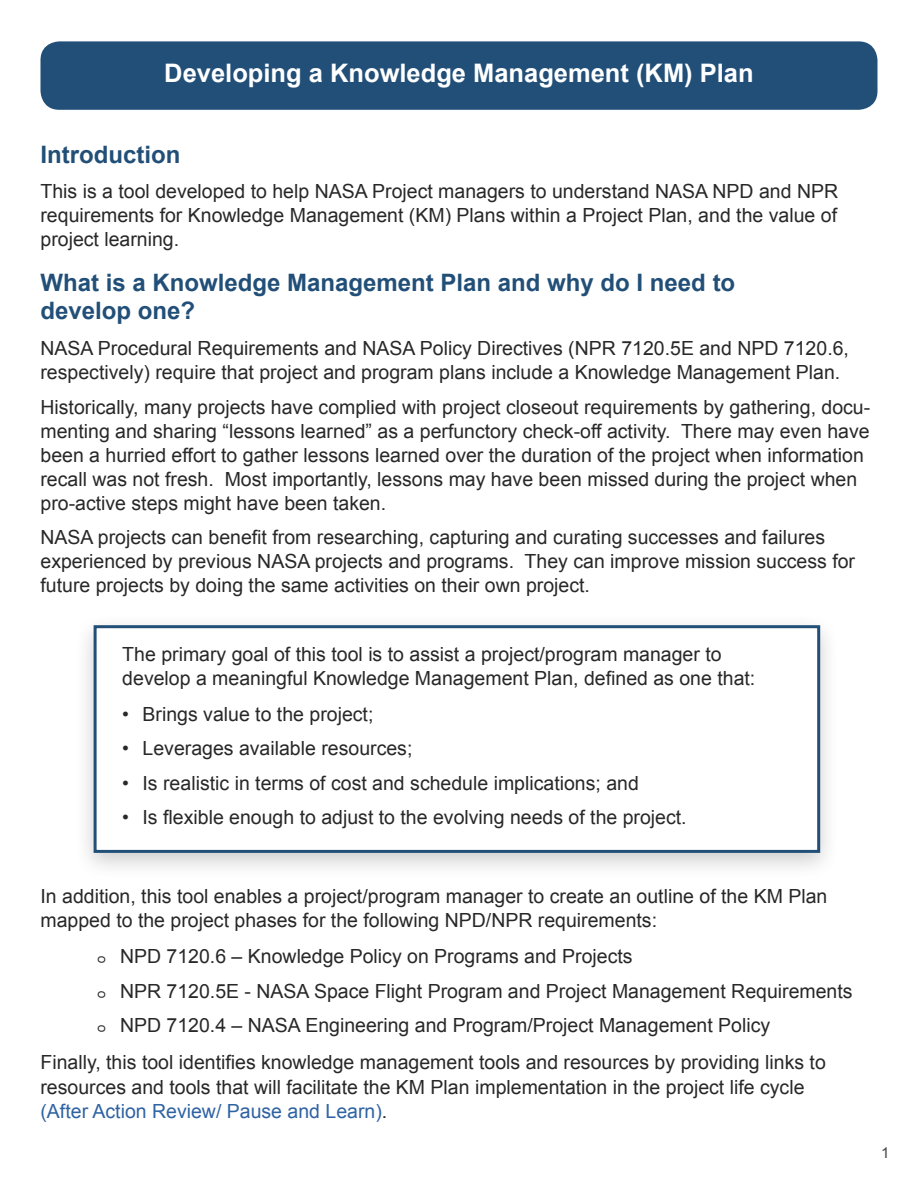
<style>
.page{position:relative;width:918px;height:1188px;background:#fff}
.page>*{position:absolute;margin:0;border:0;box-sizing:border-box;transform-origin:0 0}
.t1{font:700 25.5px "Arial";color:#fff}
.t2{font:700 24px/28.5px "Arial";color:#224f78}
.t3{font:19.5px/24px "Arial";color:#292829}
.t4{font:15px "Arial";color:#454547}
.s1{font-family:"Helvetica Neue";font-size:13.5px}
.s2{color:#2f63a2}
</style>
<div class="page">
<div style="left:40px;top:41px;width:838px;height:69px;background:#224f78;border-radius:19px"></div>
<div style="left:74px;top:612px;width:766px;height:268px;background:#000;opacity:.2"></div>
<div style="left:94px;top:625px;width:726px;height:228px;background:#fff;border:3px solid #224f78"></div>
<h1 class="t1" style="left:164px;top:57px;width:591px">Developing a Knowledge Management (KM) Plan</h1>
<p class="t2" style="left:40px;top:141px;width:141px">Introduction</p>
<p class="t3" style="left:40px;top:179px;width:799px;text-align:justify">This is a tool developed to help NASA Project managers to understand NASA NPD and NPR requirements for Knowledge Management (KM) Plans within a Project Plan, and the value of project learning.</p>
<p class="t2" style="left:40px;top:269px;width:696px">What is a Knowledge Management Plan and why do I need to develop one?</p>
<p class="t3" style="left:40px;top:337px;width:810px">NASA Procedural Requirements and NASA Policy Directives (NPR 7120.5E and NPD 7120.6, respectively) require that project and program plans include a Knowledge Management Plan.</p>
<p class="t3" style="left:40px;top:395px;width:831px">Historically, many projects have complied with project closeout requirements by gathering, docu&shy;menting and sharing “lessons learned” as a perfunctory check-off activity. There may even have been a hurried effort to gather lessons learned over the duration of the project when information recall was not fresh. Most importantly, lessons may have been missed during the project when pro-active steps might have been taken.</p>
<p class="t3" style="left:40px;top:526px;width:816px">NASA projects can benefit from researching, capturing and curating successes and failures experienced by previous NASA projects and programs. They can improve mission success for future projects by doing the same activities on their own project.</p>
<p class="t3" style="left:122px;top:642px;width:635px">The primary goal of this tool is to assist a project/program manager to develop a meaningful Knowledge Management Plan, defined as one that:</p>
<p class="t3" style="left:122px;top:702px;width:253px">• Brings value to the project;</p>
<p class="t3" style="left:122px;top:737px;width:292px">• Leverages available resources;</p>
<p class="t3" style="left:122px;top:771px;width:518px">• Is realistic in terms of cost and schedule implications; and</p>
<p class="t3" style="left:122px;top:806px;width:566px">• Is flexible enough to adjust to the evolving needs of the project.</p>
<p class="t3" style="left:40px;top:884px;width:788px">In addition, this tool enables a project/program manager to create an outline of the KM Plan mapped to the project phases for the following NPD/NPR requirements:</p>
<p class="t3" style="left:98px;top:939px;width:757px;line-height:34.5px"><span class="s1">ᴑ</span> NPD 7120.6 – Knowledge Policy on Programs and Projects<br><span class="s1">ᴑ</span> NPR 7120.5E - NASA Space Flight Program and Project Management Requirements <span class="s1">ᴑ</span> NPD 7120.4 – NASA Engineering and Program/Project Management Policy</p>
<p class="t3" style="left:40px;top:1051px;width:787px">Finally, this tool identifies knowledge management tools and resources by providing links to resources and tools that will facilitate the KM Plan implementation in the project life cycle <span class="s2">(After Action Review/ Pause and Learn)</span>.</p>
<p class="t4" style="left:881px;top:1143px;width:10px">1</p>
</div>
